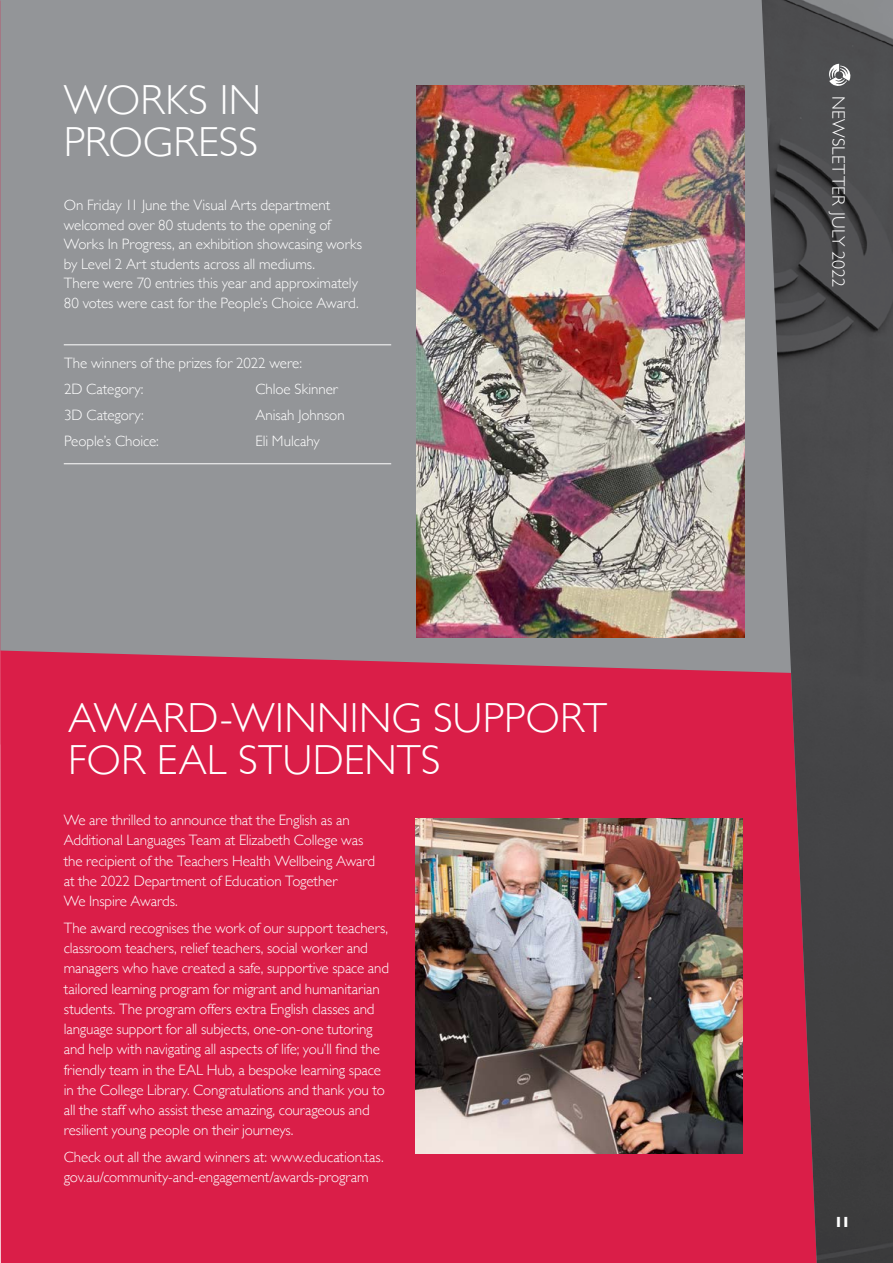
<style>
.page{position:relative;width:893px;height:1263px;background:#fff}
.page>*{position:absolute;margin:0;border:0;box-sizing:border-box;transform-origin:0 0}
.EC_Heading_1{font:300 42px/42px "Gill Sans";letter-spacing:.005em;color:#fff}
.t1{font:300 18px "Gill Sans";letter-spacing:.01em;color:#fff}
.EC_Body{font:300 15px/20.2px "Gill Sans";letter-spacing:-.005em;color:#fff}
.t2{font:700 15px "Gill Sans";color:#fff}
</style>
<div class="page">
<div style="left:0;top:676px;width:761px;height:587px;background:#da1e48"></div>
<div style="left:0;top:0;width:761px;height:676px;background:#939598"></div>
<img style="left:417px;top:85px;width:327px;height:553px">
<hr style="left:64px;top:344px;width:327px;height:1px;background:#fff">
<hr style="left:64px;top:463px;width:327px;height:1px;background:#fff">
<img style="left:761px;top:0;width:132px;height:1263px">
<svg style="left:829px;top:64px;width:21px;height:22px"></svg>
<img style="left:415px;top:818px;width:328px;height:336px">
<p class="EC_Heading_1" style="left:64px;top:77px;width:199px">WORKS IN<br>PROGRESS</p>
<p class="EC_Body" style="left:64px;top:195px;width:300px;line-height:19.5px">On Friday 11 June the Visual Arts department welcomed over 80 students to the opening of Works In Progress, an exhibition showcasing works by Level 2 Art students across all mediums.<br>There were 70 entries this year and approximately 80 votes were cast for the People’s Choice Award.</p>
<p class="EC_Body" style="left:64px;top:353px;width:239px">The winners of the prizes for 2022 were:</p>
<p class="EC_Body" style="left:64px;top:378px;width:81px">2D Category:</p>
<p class="EC_Body" style="left:255px;top:378px;width:84px">Chloe Skinner</p>
<p class="EC_Body" style="left:64px;top:404px;width:81px">3D Category:</p>
<p class="EC_Body" style="left:255px;top:404px;width:91px">Anisah Johnson</p>
<p class="EC_Body" style="left:64px;top:430px;width:96px">People’s Choice:</p>
<p class="EC_Body" style="left:255px;top:430px;width:66px">Eli Mulcahy</p>
<p class="EC_Heading_1" style="left:68px;top:695px;width:541px">AWARD-WINNING SUPPORT<br>FOR EAL STUDENTS</p>
<p class="EC_Body" style="left:64px;top:809px;width:313px">We are thrilled to announce that the English as an Additional Languages Team at Elizabeth College was the recipient of the Teachers Health Wellbeing Award at the 2022 Department of Education Together<br>We Inspire Awards.</p>
<p class="EC_Body" style="left:64px;top:917px;width:327px">The award recognises the work of our support teachers, classroom teachers, relief teachers, social worker and managers who have created a safe, supportive space and tailored learning program for migrant and humanitarian students. The program offers extra English classes and language support for all subjects, one-on-one tutoring and help with navigating all aspects of life; you’ll find the friendly team in the EAL Hub, a bespoke learning space in the College Library. Congratulations and thank you to all the staff who assist these amazing, courageous and resilient young people on their journeys.</p>
<p class="EC_Body" style="left:64px;top:1146px;width:321px">Check out all the award winners at: www.education.tas. gov.au/community-and-engagement/awards-program</p>
<p class="t1" style="left:853px;top:96px;width:193px;rotate:90deg">NEWSLETTER JULY 2022</p>
<p class="t2" style="left:834px;top:1209px;width:18px">11</p>
</div>
